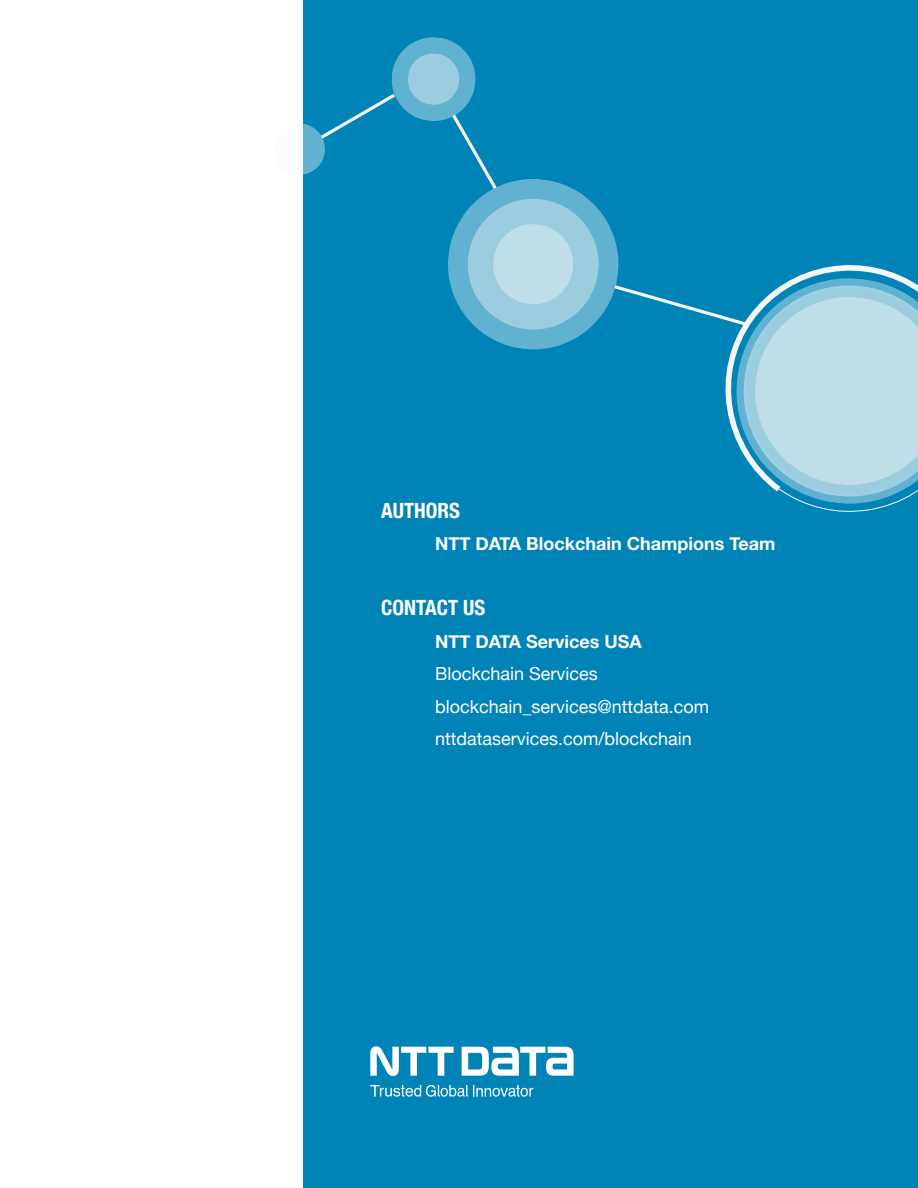
<style>
.page{position:relative;width:918px;height:1188px;background:#fff}
.page>*{position:absolute;margin:0;border:0;box-sizing:border-box;transform-origin:0 0}
.t1{font:700 condensed 21px "Helvetica Neue";color:#fff}
.t2{font:18px/32.5px "Helvetica Neue";color:#fff}
.t3{font:700 18px "Helvetica Neue";color:#fff}
</style>
<div class="page">
<div style="left:304px;top:0;width:614px;height:1188px;background:#0083b6"></div>
<svg style="left:303px;top:33px;width:615px;height:474px"></svg>
<svg style="left:462px;top:1047px;width:112px;height:29px"></svg>
<svg style="left:370px;top:1046px;width:84px;height:30px"></svg>
<svg style="left:370px;top:1085px;width:163px;height:12px"></svg>
<p class="t1" style="left:381px;top:493px;width:80px">AUTHORS</p>
<p class="t3" style="left:435px;top:530px;width:342px">NTT DATA Blockchain Champions Team</p>
<p class="t1" style="left:381px;top:590px;width:106px">CONTACT US</p>
<p class="t3" style="left:435px;top:627px;width:208px">NTT DATA Services USA</p>
<p class="t2" style="left:435px;top:659px;width:276px">Blockchain Services blockchain_services@nttdata.com nttdataservices.com/blockchain</p>
</div>
